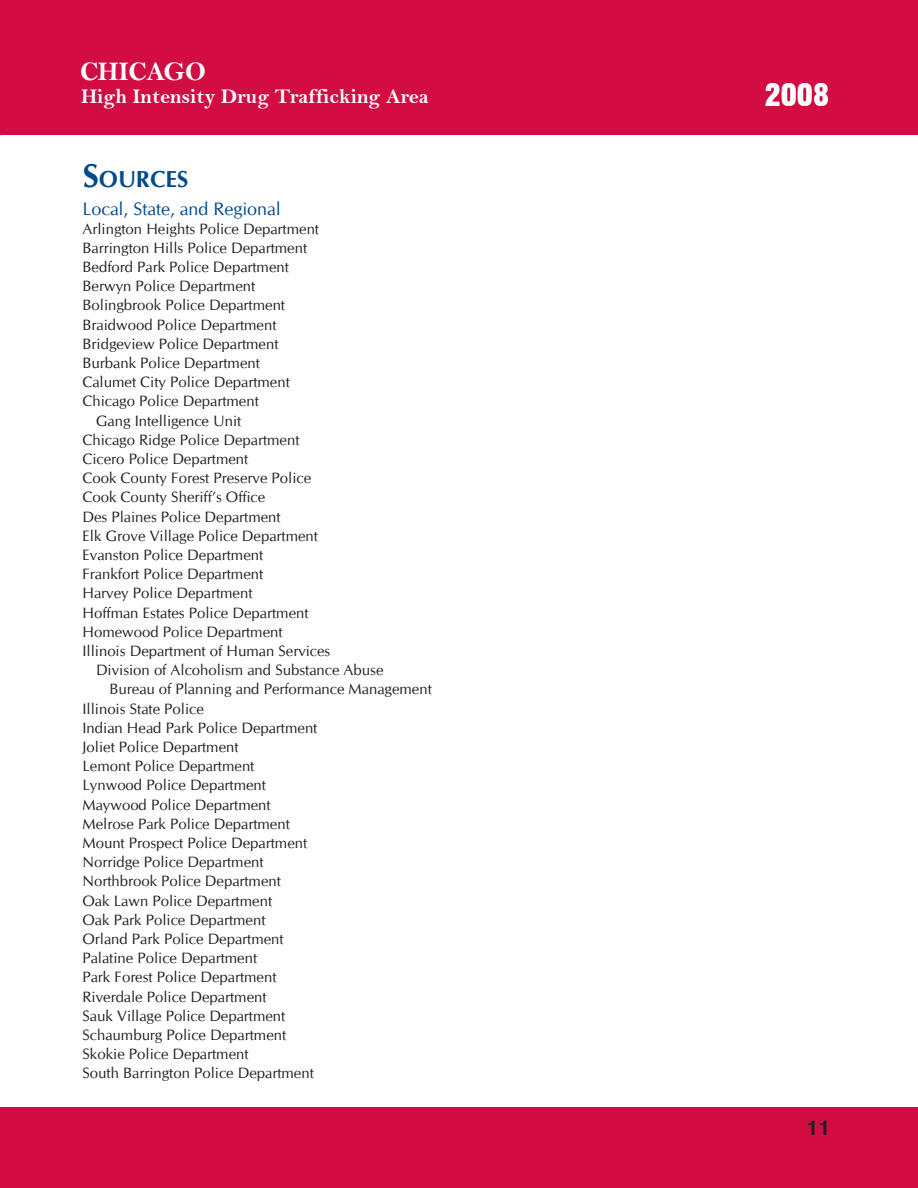
<style>
.page{position:relative;width:918px;height:1188px;background:#fff}
.page>*{position:absolute;margin:0;border:0;box-sizing:border-box;transform-origin:0 0}
.t1{font:900 condensed 30px "Swiss 721 BT";color:#fefcfb}
.t2{font:27px "Bell MT Bold";letter-spacing:-.01em;color:#fff}
.t3{font:700 23.1px "CG Omega";color:#004a8d}
.t4{font:21px "Bell MT Bold";color:#fff}
.t5{font:700 21px "Swiss 721 BT";color:#231f20}
.t6{font:18px "CG Omega";color:#004a8d}
.t7{font:15px "CG Omega";color:#231f20}
.s1{font-size:33px}
</style>
<div class="page">
<div style="left:0;top:1107px;width:918px;height:81px;background:#d20d44"></div>
<div style="left:0;top:0;width:918px;height:135px;background:#d20d44"></div>
<h2 class="t2" style="left:80px;top:55px;width:127px">CHICAGO</h2>
<h3 class="t4" style="left:81px;top:84px;width:350px">High Intensity Drug Trafficking Area</h3>
<h1 class="t1" style="left:765px;top:77px;width:66px">2008</h1>
<h3 class="t3" style="left:82px;top:164px;width:107px"><span class="s1">S</span>OURCES</h3>
<p class="t6" style="left:82px;top:198px;width:200px">Local, State, and Regional</p>
<p class="t7" style="left:82px;top:219px;width:238px">Arlington Heights Police Department</p>
<p class="t7" style="left:82px;top:239px;width:226px">Barrington Hills Police Department</p>
<p class="t7" style="left:82px;top:258px;width:208px">Bedford Park Police Department</p>
<p class="t7" style="left:82px;top:277px;width:174px">Berwyn Police Department</p>
<p class="t7" style="left:82px;top:296px;width:204px">Bolingbrook Police Department</p>
<p class="t7" style="left:82px;top:315px;width:196px">Braidwood Police Department</p>
<p class="t7" style="left:82px;top:335px;width:198px">Bridgeview Police Department</p>
<p class="t7" style="left:82px;top:354px;width:179px">Burbank Police Department</p>
<p class="t7" style="left:82px;top:373px;width:209px">Calumet City Police Department</p>
<p class="t7" style="left:82px;top:392px;width:178px">Chicago Police Department</p>
<p class="t7" style="left:96px;top:411px;width:147px">Gang Intelligence Unit</p>
<p class="t7" style="left:82px;top:431px;width:219px">Chicago Ridge Police Department</p>
<p class="t7" style="left:82px;top:450px;width:167px">Cicero Police Department</p>
<p class="t7" style="left:82px;top:469px;width:230px">Cook County Forest Preserve Police</p>
<p class="t7" style="left:82px;top:488px;width:184px">Cook County Sheriff’s Office</p>
<p class="t7" style="left:82px;top:507px;width:200px">Des Plaines Police Department</p>
<p class="t7" style="left:82px;top:527px;width:237px">Elk Grove Village Police Department</p>
<p class="t7" style="left:82px;top:546px;width:182px">Evanston Police Department</p>
<p class="t7" style="left:82px;top:565px;width:182px">Frankfort Police Department</p>
<p class="t7" style="left:82px;top:584px;width:172px">Harvey Police Department</p>
<p class="t7" style="left:82px;top:603px;width:228px">Hoffman Estates Police Department</p>
<p class="t7" style="left:82px;top:623px;width:202px">Homewood Police Department</p>
<p class="t7" style="left:82px;top:642px;width:249px">Illinois Department of Human Services</p>
<p class="t7" style="left:96px;top:661px;width:289px">Division of Alcoholism and Substance Abuse</p>
<p class="t7" style="left:110px;top:680px;width:324px">Bureau of Planning and Performance Management</p>
<p class="t7" style="left:82px;top:699px;width:123px">Illinois State Police</p>
<p class="t7" style="left:82px;top:719px;width:236px">Indian Head Park Police Department</p>
<p class="t7" style="left:82px;top:738px;width:158px">Joliet Police Department</p>
<p class="t7" style="left:82px;top:757px;width:173px">Lemont Police Department</p>
<p class="t7" style="left:82px;top:776px;width:185px">Lynwood Police Department</p>
<p class="t7" style="left:82px;top:795px;width:190px">Maywood Police Department</p>
<p class="t7" style="left:82px;top:815px;width:209px">Melrose Park Police Department</p>
<p class="t7" style="left:82px;top:834px;width:226px">Mount Prospect Police Department</p>
<p class="t7" style="left:82px;top:853px;width:183px">Norridge Police Department</p>
<p class="t7" style="left:82px;top:872px;width:200px">Northbrook Police Department</p>
<p class="t7" style="left:82px;top:891px;width:191px">Oak Lawn Police Department</p>
<p class="t7" style="left:82px;top:911px;width:185px">Oak Park Police Department</p>
<p class="t7" style="left:82px;top:930px;width:203px">Orland Park Police Department</p>
<p class="t7" style="left:82px;top:949px;width:176px">Palatine Police Department</p>
<p class="t7" style="left:82px;top:968px;width:196px">Park Forest Police Department</p>
<p class="t7" style="left:82px;top:987px;width:186px">Riverdale Police Department</p>
<p class="t7" style="left:82px;top:1007px;width:204px">Sauk Village Police Department</p>
<p class="t7" style="left:82px;top:1026px;width:205px">Schaumburg Police Department</p>
<p class="t7" style="left:82px;top:1045px;width:168px">Skokie Police Department</p>
<p class="t7" style="left:82px;top:1064px;width:233px">South Barrington Police Department</p>
<h3 class="t5" style="left:806px;top:1115px;width:25px">11</h3>
</div>
